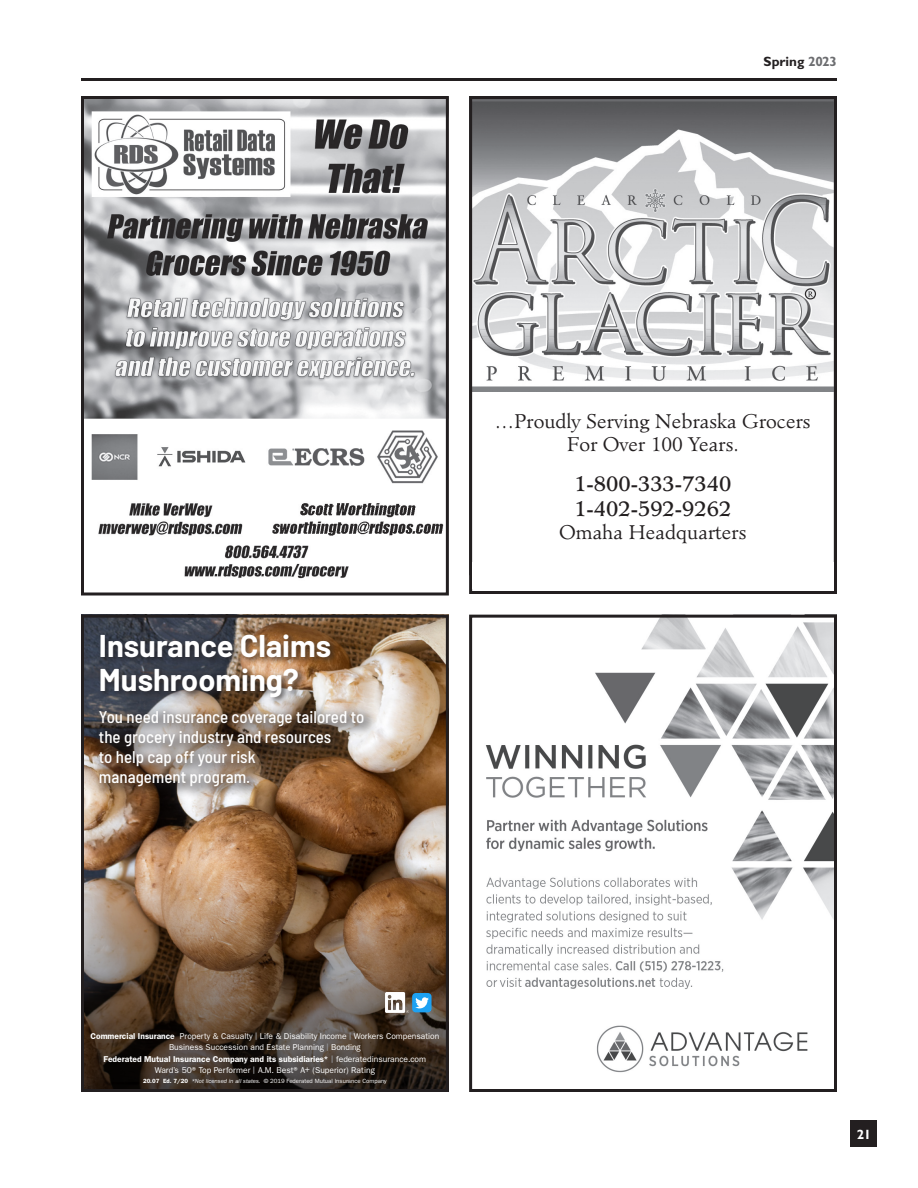
<style>
.page{position:relative;width:918px;height:1188px;background:#fff}
.page>*{position:absolute;margin:0;border:0;box-sizing:border-box;transform-origin:0 0}
.t1{font:700 30.75px/33.8px "Barlow";color:#fff}
.t2{font:20.7px/24.9px "Minister";color:#231f20}
.t3{font:300 19.35px/23.1px "Minister";color:#231f20;text-align:center}
.t4{font:500 semi-condensed 16.95px/20px "Barlow";color:#fff}
.t5{font:700 13.5px "Gill Sans";color:#231f20}
.t6{font:700 13.5px "Gill Sans";color:#fff}
.t7{font:8.55px/10.9px "ITC Franklin Gothic Std";color:#fff;text-align:center}
.t8{font:6.15px "ITC Franklin Gothic Std";color:#fff}
.s1{color:#6c6d70}
.s2{font-weight:600}
.s3{font-weight:600;font-size:7.35px;color:#939598}
.s4{font-style:italic}
</style>
<div class="page">
<hr style="left:81px;top:78px;width:756px;height:3px;background:#231f20">
<div style="left:850px;top:1120px;width:28px;height:28px;background:#231f20"></div>
<img style="left:485px;top:619px;width:348px;height:454px">
<div style="left:469px;top:615px;width:368px;height:477px;border:3px solid #231f20"></div>
<svg style="left:473px;top:100px;width:360px;height:292px"></svg>
<div style="left:469px;top:96px;width:368px;height:498px;border:3px solid #231f20"></div>
<div style="left:472px;top:562px;width:362px;height:27px;background:#fff"></div>
<img style="left:85px;top:100px;width:360px;height:479px">
<div style="left:81px;top:96px;width:368px;height:500px;border:3px solid #231f20"></div>
<img style="left:85px;top:619px;width:360px;height:244px">
<svg style="left:85px;top:863px;width:360px;height:225px;background:#6a5340"></svg>
<div style="left:98px;top:631px;width:240px;height:74px;background:#231f20;opacity:.6"></div>
<div style="left:92px;top:703px;width:287px;height:98px;background:#231f20;opacity:.4"></div>
<svg style="left:412px;top:993px;width:20px;height:19px"></svg>
<img style="left:385px;top:993px;width:23px;height:19px">
<div style="left:81px;top:615px;width:368px;height:477px;border:3px solid #231f20"></div>
<h3 class="t5" style="left:764px;top:54px;width:75px">Spring <span class="s1">2023</span></h3>
<p class="t1" style="left:99px;top:627px;width:234px">Insurance Claims<br>Mushrooming?</p>
<p class="t4" style="left:99px;top:706px;width:267px">You need insurance coverage tailored to the grocery industry and resources<br>to help cap off your risk<br>management program.</p>
<p class="t3" style="left:495px;top:410px;width:317px">…Proudly Serving Nebraska Grocers<br>For Over 100 Years.</p>
<p class="t2" style="left:574px;top:471px;width:159px">1-800-333-7340<br>1-402-592-9262</p>
<p class="t3" style="left:559px;top:521px;width:189px">Omaha Headquarters</p>
<p class="t7" style="left:91px;top:1031px;width:350px"><span class="s2">Commercial Insurance</span> Property &amp; Casualty <span class="s3">|</span> Life &amp; Disability Income <span class="s3">|</span> Workers Compensation<br>Business Succession and Estate Planning <span class="s3">|</span> Bonding</p>
<p class="t7" style="left:104px;top:1054px;width:324px"><span class="s2">Federated Mutual Insurance Company and its subsidiaries*</span> <span class="s3">|</span> federatedinsurance.com<br>Ward’s 50® Top Performer <span class="s3">|</span> A.M. Best® A+ (Superior) Rating</p>
<p class="t8" style="left:143px;top:1077px;width:245px"><span class="s2">20.07 Ed. 7/20</span> <span class="s4">*Not licensed in all states.</span> © 2019 Federated Mutual Insurance Company</p>
<h3 class="t6" style="left:857px;top:1127px;width:16px">21</h3>
</div>
